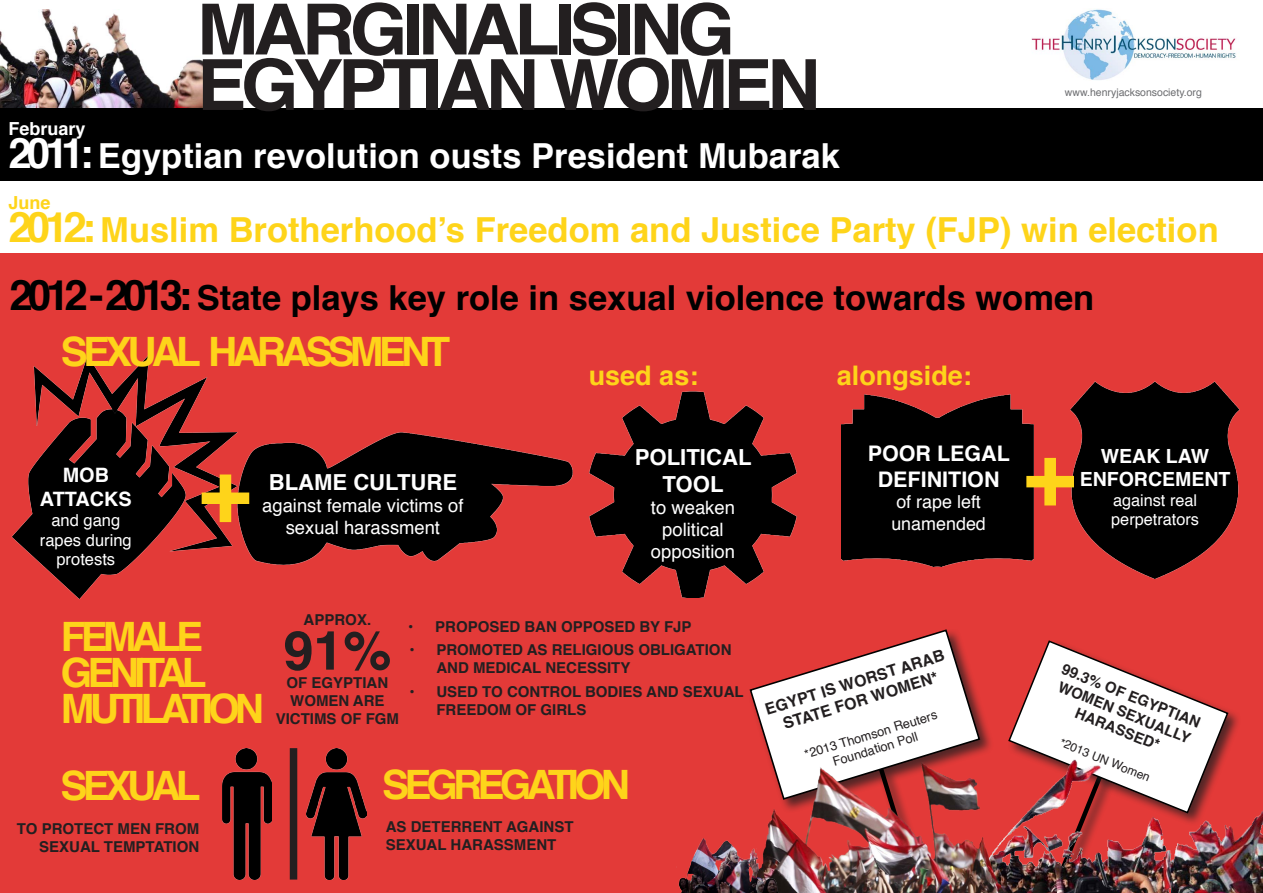
<style>
.page{position:relative;width:1263px;height:893px;background:#fff}
.page>*{position:absolute;margin:0;border:0;box-sizing:border-box;transform-origin:0 0}
.Helvetica_Gold_14pt{font:700 90px "Helvetica";color:#fed41a}
.Helvetica_Black_14pt{font:700 70.5px "Helvetica";letter-spacing:-.07em;color:#231f20;scale:1.05 1}
.Helvetica_Gold_14pt-2{font:700 54px "Helvetica";color:#231f20}
.Helvetica_Gold_14pt-3{font:700 40.5px "Helvetica";letter-spacing:-.12em;color:#fed41a}
.Helvetica_White_14pt{font:700 34.5px "Helvetica";color:#fed41a}
.Helvetica_White_14pt-2{font:700 34.5px "Helvetica";color:#000}
.Helvetica_White_14pt-3{font:700 34.5px "Helvetica";color:#fff}
.Helvetica_Gold_14pt-4{font:700 27px "Helvetica";color:#fed41a}
.Helvetica_White_10pt{font:700 22.2px/26.5px "Helvetica";color:#fff;text-align:center}
.Helvetica_White_10pt-2{font:700 22.05px "Helvetica";color:#fff}
.Helvetica_White_10pt-3{font:700 21.45px/25.8px "Helvetica";color:#fff;text-align:center}
.Helvetica_White_10pt-4{font:700 19.8px/23.9px "Helvetica";color:#fff;text-align:center}
.Helvetica_White_10pt-5{font:700 19.5px/23.4px "Helvetica";color:#fff;text-align:center}
.Helvetica_White_10pt-6{font:18.45px/22.2px "Helvetica";color:#fff;text-align:center}
.Helvetica_White_14pt-4{font:700 18px "Helvetica";color:#fff}
.Helvetica_White_14pt-5{font:700 18px "Helvetica";color:#fed41a}
.Helvetica_White_10pt-7{font:17.85px/21.5px "Helvetica";color:#fff}
.Helvetica_White_10pt-8{font:16.5px/19.8px "Helvetica";color:#fff;text-align:center}
.Helvetica_White_10pt-9{font:16.2px/19.5px "Helvetica";color:#fff}
.Helvetica_Gold_14pt-5{font:700 15.9px/19px "Helvetica";color:#231f20;text-align:center}
.Helvetica_Gold_14pt-6{font:700 15px/18px "Helvetica";color:#231f20}
.Helvetica_Gold_14pt-7{font:12.75px/15.3px "Helvetica";color:#231f20;text-align:center}
.Helvetica_Gold_14pt-8{font:12px "Helvetica";color:#231f20}
.Helvetica_Gold_14pt-9{font:10.5px "Helvetica";color:#6c6d70}
.s1{font-size:42px}
</style>
<div class="page">
<img style="left:0;top:9px;width:204px;height:99px">
<div style="left:0;top:829px;width:1263px;height:64px;background:#e33a38"></div>
<div style="left:0;top:254px;width:1263px;height:586px;background:#e33a38"></div>
<div style="left:0;top:108px;width:1263px;height:73px;background:#000"></div>
<img style="left:1071px;top:382px;width:168px;height:197px">
<img style="left:590px;top:391px;width:206px;height:206px">
<img style="left:841px;top:394px;width:193px;height:172px">
<img style="left:223px;top:749px;width:48px;height:131px">
<img style="left:306px;top:749px;width:61px;height:131px">
<div style="left:290px;top:748px;width:7px;height:131px;background:#231f20"></div>
<img style="left:1031px;top:9px;width:205px;height:71px">
<img style="left:11px;top:355px;width:227px;height:244px">
<img style="left:237px;top:433px;width:335px;height:131px">
<svg style="left:1022px;top:640px;width:197px;height:67px"></svg>
<svg style="left:749px;top:629px;width:232px;height:133px"></svg>
<img style="left:970px;top:707px;width:292px;height:186px">
<img style="left:766px;top:762px;width:260px;height:131px">
<img style="left:678px;top:839px;width:103px;height:54px">
<p class="Helvetica_Black_14pt" style="left:197px;top:-27px;width:514px">MARGINALISING</p>
<p class="Helvetica_Black_14pt" style="left:197px;top:28px;width:595px">EGYPTIAN WOMEN</p>
<p class="Helvetica_Gold_14pt-9" style="left:1065px;top:84px;width:138px">www.henryjacksonsociety.org</p>
<p class="Helvetica_White_14pt-4" style="left:8px;top:114px;width:79px">February</p>
<p class="Helvetica_White_14pt-3" style="left:8px;top:128px;width:833px"><span class="s1">2011:</span> Egyptian revolution ousts President Mubarak</p>
<p class="Helvetica_White_14pt-5" style="left:8px;top:188px;width:44px">June</p>
<p class="Helvetica_White_14pt" style="left:8px;top:202px;width:1212px"><span class="s1">2012:</span> Muslim Brotherhood’s Freedom and Justice Party (FJP) win election</p>
<p class="Helvetica_White_14pt-2" style="left:10px;top:270px;width:1086px"><span class="s1">2012 -2013:</span> State plays key role in sexual violence towards women</p>
<p class="Helvetica_Gold_14pt-3" style="left:61px;top:319px;width:391px">SEXUAL HARASSMENT</p>
<p class="Helvetica_Gold_14pt-4" style="left:589px;top:354px;width:111px">used as:</p>
<p class="Helvetica_Gold_14pt-4" style="left:837px;top:354px;width:137px">alongside:</p>
<p class="Helvetica_White_10pt-4" style="left:40px;top:463px;width:93px">MOB<br>ATTACKS</p>
<p class="Helvetica_White_10pt-8" style="left:40px;top:510px;width:93px">and gang rapes during protests</p>
<p class="Helvetica_Gold_14pt" style="left:198px;top:418px;width:54px">+</p>
<p class="Helvetica_White_10pt-2" style="left:269px;top:465px;width:190px">BLAME CULTURE</p>
<p class="Helvetica_White_10pt-6" style="left:262px;top:495px;width:203px">against female victims of</p>
<p class="Helvetica_White_10pt-6" style="left:286px;top:517px;width:156px">sexual harassment</p>
<p class="Helvetica_White_10pt" style="left:635px;top:445px;width:118px">POLITICAL<br>TOOL</p>
<p class="Helvetica_White_10pt-6" style="left:651px;top:497px;width:86px">to weaken political opposition</p>
<p class="Helvetica_White_10pt-3" style="left:868px;top:441px;width:144px">POOR LEGAL<br>DEFINITION</p>
<p class="Helvetica_White_10pt-7" style="left:891px;top:492px;width:96px">of rape left unamended</p>
<p class="Helvetica_White_10pt-5" style="left:1080px;top:445px;width:152px">WEAK LAW<br>ENFORCEMENT</p>
<p class="Helvetica_White_10pt-9" style="left:1111px;top:491px;width:89px">against real perpetrators</p>
<p class="Helvetica_Gold_14pt" style="left:1023px;top:401px;width:54px">+</p>
<p class="Helvetica_Gold_14pt-3" style="left:61px;top:604px;width:144px">FEMALE</p>
<p class="Helvetica_Gold_14pt-3" style="left:61px;top:640px;width:147px">GENITAL</p>
<p class="Helvetica_Gold_14pt-3" style="left:61px;top:676px;width:204px">MUTILATION</p>
<p class="Helvetica_Gold_14pt-6" style="left:304px;top:610px;width:69px">APPROX.</p>
<p class="Helvetica_Gold_14pt-2" style="left:283px;top:607px;width:110px">91%</p>
<p class="Helvetica_Gold_14pt-6" style="left:276px;top:673px;width:125px;text-align:center">OF EGYPTIAN<br>WOMEN ARE<br>VICTIMS OF FGM</p>
<p class="Helvetica_Gold_14pt-6" style="left:408px;top:618px;width:285px">• PROPOSED BAN OPPOSED BY FJP</p>
<p class="Helvetica_Gold_14pt-6" style="left:436px;top:641px;width:297px;text-indent:-27px">• PROMOTED AS RELIGIOUS OBLIGATION<br>AND MEDICAL NECESSITY</p>
<p class="Helvetica_Gold_14pt-6" style="left:436px;top:683px;width:309px;text-indent:-27px">• USED TO CONTROL BODIES AND SEXUAL<br>FREEDOM OF GIRLS</p>
<p class="Helvetica_Gold_14pt-3" style="left:61px;top:753px;width:141px">SEXUAL</p>
<p class="Helvetica_Gold_14pt-3" style="left:382px;top:752px;width:249px">SEGREGATION</p>
<p class="Helvetica_Gold_14pt-5" style="left:763px;top:700px;width:188px;rotate:-17deg">EGYPT IS WORST ARAB<br>STATE FOR WOMEN*</p>
<p class="Helvetica_Gold_14pt-7" style="left:803px;top:747px;width:139px;rotate:-17deg">*2013 Thomson Reuters<br>Foundation Poll</p>
<p class="Helvetica_Gold_14pt-6" style="left:1065px;top:660px;width:150px;text-align:center;rotate:22deg">99.3% OF EGYPTIAN<br>WOMEN SEXUALLY<br>HARASSED*</p>
<p class="Helvetica_Gold_14pt-8" style="left:1064px;top:733px;width:98px;rotate:22deg">*2013 UN Women</p>
<p class="Helvetica_Gold_14pt-6" style="left:17px;top:819px;width:184px;text-align:right">TO PROTECT MEN FROM<br>SEXUAL TEMPTATION</p>
<p class="Helvetica_Gold_14pt-6" style="left:386px;top:818px;width:189px">AS DETERRENT AGAINST<br>SEXUAL HARASSMENT</p>
</div>
